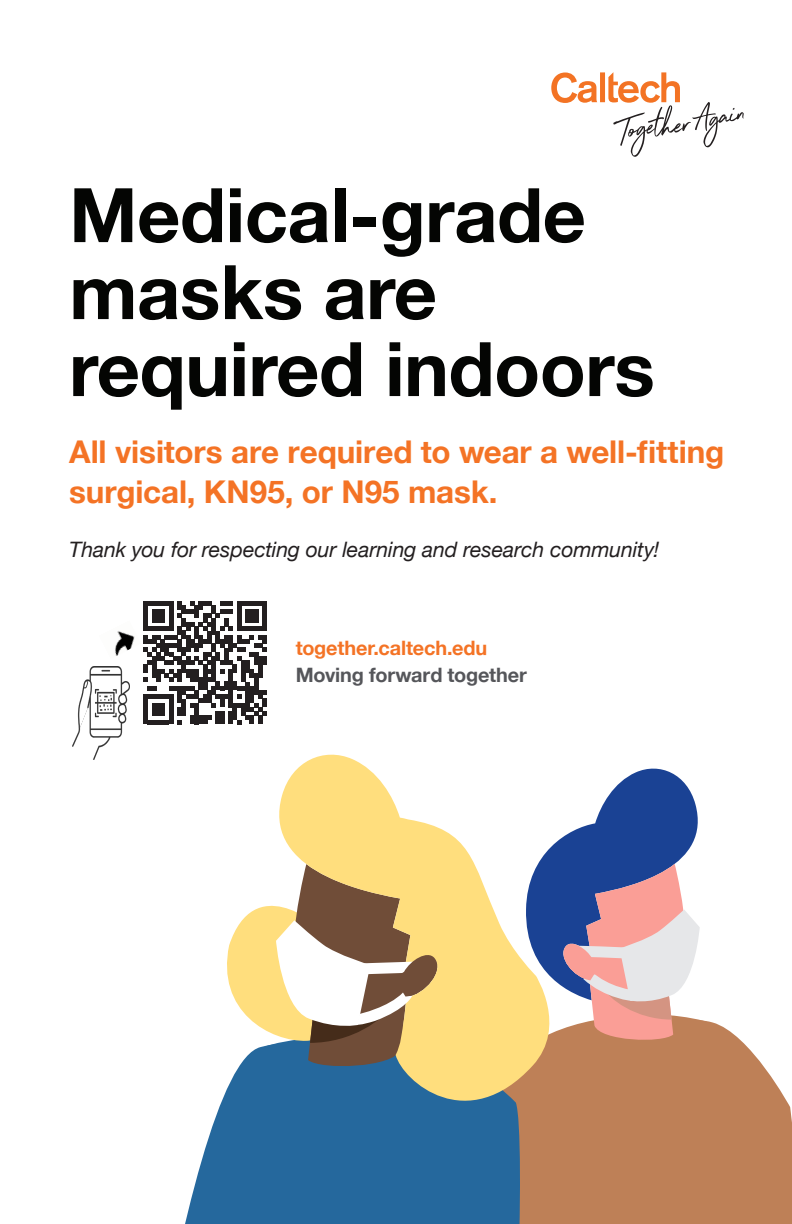
<style>
.page{position:relative;width:792px;height:1224px;background:#fff}
.page>*{position:absolute;margin:0;border:0;box-sizing:border-box;transform-origin:0 0}
.t1{font:700 75.3px/77px "Helvetica Neue";letter-spacing:-.005em;color:#040503}
.t2{font:700 31.4px "Helvetica Neue";letter-spacing:-.005em;color:#f47325}
.t3{font:italic 21.3px "Helvetica Neue";letter-spacing:-.005em;color:#231f20}
.t4{font:700 19.9px/26.9px "Helvetica Neue";letter-spacing:-.005em;color:#55565a}
.s1{color:#f47325}
</style>
<div class="page">
<svg style="left:568px;top:768px;width:130px;height:96px;fill:#1a4294"></svg>
<svg style="left:185px;top:1119px;width:30px;height:105px;fill:#25689d"></svg>
<svg style="left:279px;top:754px;width:289px;height:110px"></svg>
<svg style="left:215px;top:864px;width:577px;height:360px"></svg>
<svg style="left:551px;top:72px;width:193px;height:85px"></svg>
<img style="left:72px;top:667px;width:57px;height:93px">
<svg style="left:143px;top:601px;width:124px;height:123px"></svg>
<img style="left:115px;top:631px;width:20px;height:25px">
<p class="t1" style="left:69px;top:179px;width:518px">Medical-grade</p>
<p class="t1" style="left:69px;top:256px;width:587px">masks are required indoors</p>
<p class="t2" style="left:69px;top:427px;width:656px">All visitors are required to wear a well-fitting</p>
<p class="t2" style="left:69px;top:467px;width:430px">surgical, KN95, or N95 mask.</p>
<p class="t3" style="left:69px;top:534px;width:592px">Thank you for respecting our learning and research community!</p>
<p class="t4" style="left:296px;top:635px;width:233px"><span class="s1">together.caltech.edu<br></span>Moving forward together</p>
</div>
